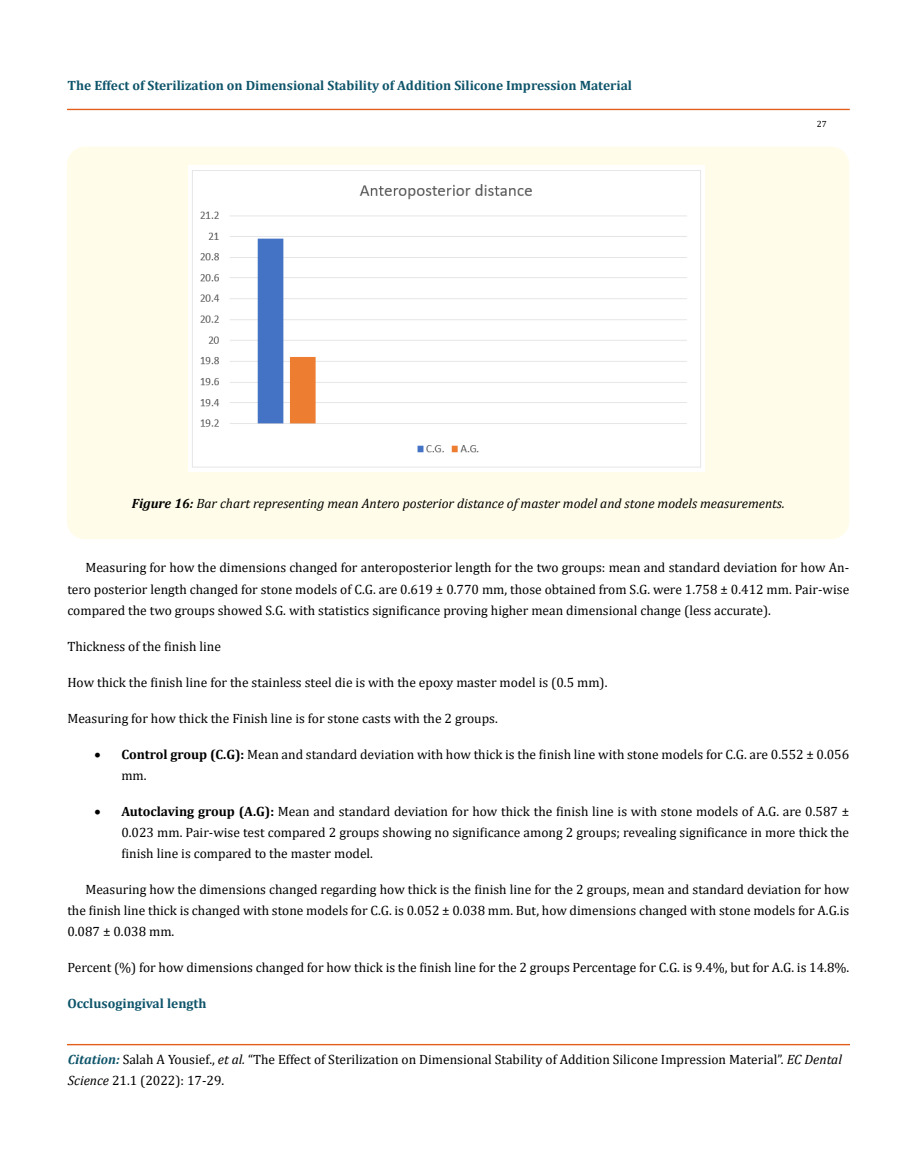
<style>
.page{position:relative;width:917px;height:1154px;background:#fff}
.page>*{position:absolute;margin:0;border:0;box-sizing:border-box;transform-origin:0 0}
.t1{font:13.5px/21px "Cambria";color:#000;text-align:justify}
.t2{font:700 13.5px "Cambria";color:#0e546a}
.t3{font:italic 13.5px "Cambria";color:#000}
.t4{font:9px "Cambria";color:#000}
.s1{font-weight:700}
.s2{font-weight:700;font-style:italic;color:#0e546a}
.s3{font-style:italic}
</style>
<div class="page">
<div style="left:67px;top:109px;width:782px;height:1px;border:1px solid #e05d1a"></div>
<div style="left:67px;top:1044px;width:782px;height:1px;border:1px solid #e05d1a"></div>
<div style="left:67px;top:147px;width:782px;height:392px;background:#fffde9;border-radius:18px"></div>
<img style="left:189px;top:165px;width:515px;height:306px">
<p class="t2" style="left:68px;top:76px;width:566px">The Effect of Sterilization on Dimensional Stability of Addition Silicone Impression Material</p>
<p class="t4" style="left:816px;top:118px;width:11px">27</p>
<p class="t3" style="left:132px;top:494px;width:654px"><span class="s1">Figure 16:</span> Bar chart representing mean Antero posterior distance of master model and stone models measurements.</p>
<p class="t1" style="left:67px;top:557px;width:783px;text-indent:18px">Measuring for how the dimensions changed for anteroposterior length for the two groups: mean and standard deviation for how An&shy;tero posterior length changed for stone models of C.G. are 0.619 ± 0.770 mm, those obtained from S.G. were 1.758 ± 0.412 mm. Pair-wise compared the two groups showed S.G. with statistics significance proving higher mean dimensional change (less accurate).</p>
<p class="t1" style="left:67px;top:635px;width:155px">Thickness of the finish line</p>
<p class="t1" style="left:67px;top:671px;width:541px">How thick the finish line for the stainless steel die is with the epoxy master model is (0.5 mm).</p>
<p class="t1" style="left:67px;top:707px;width:432px">Measuring for how thick the Finish line is for stone casts with the 2 groups.</p>
<p class="t1" style="left:121px;top:743px;width:729px;text-indent:-27px">• <span class="s1">Control group (C.G):</span> Mean and standard deviation with how thick is the finish line with stone models for C.G. are 0.552 ± 0.056 mm.</p>
<p class="t1" style="left:121px;top:800px;width:729px;text-indent:-27px">• <span class="s1">Autoclaving group (A.G):</span> Mean and standard deviation for how thick the finish line is with stone models of A.G. are 0.587 ± 0.023 mm. Pair-wise test compared 2 groups showing no significance among 2 groups; revealing significance in more thick the finish line is compared to the master model.</p>
<p class="t1" style="left:67px;top:878px;width:783px;text-indent:18px">Measuring how the dimensions changed regarding how thick is the finish line for the 2 groups, mean and standard deviation for how the finish line thick is changed with stone models for C.G. is 0.052 ± 0.038 mm. But, how dimensions changed with stone models for A.G.is 0.087 ± 0.038 mm.</p>
<p class="t1" style="left:67px;top:956px;width:783px">Percent (%) for how dimensions changed for how thick is the finish line for the 2 groups Percentage for C.G. is 9.4%, but for A.G. is 14.8%.</p>
<p class="t2" style="left:67px;top:993px;width:141px">Occlusogingival length</p>
<p class="t1" style="left:68px;top:1048px;width:775px"><span class="s2">Citation:</span> Salah A Yousief., <span class="s3">et al.</span> “The Effect of Sterilization on Dimensional Stability of Addition Silicone Impression Material”. <span class="s3">EC Dental<br>Science</span> 21.1 (2022): 17-29.</p>
</div>
